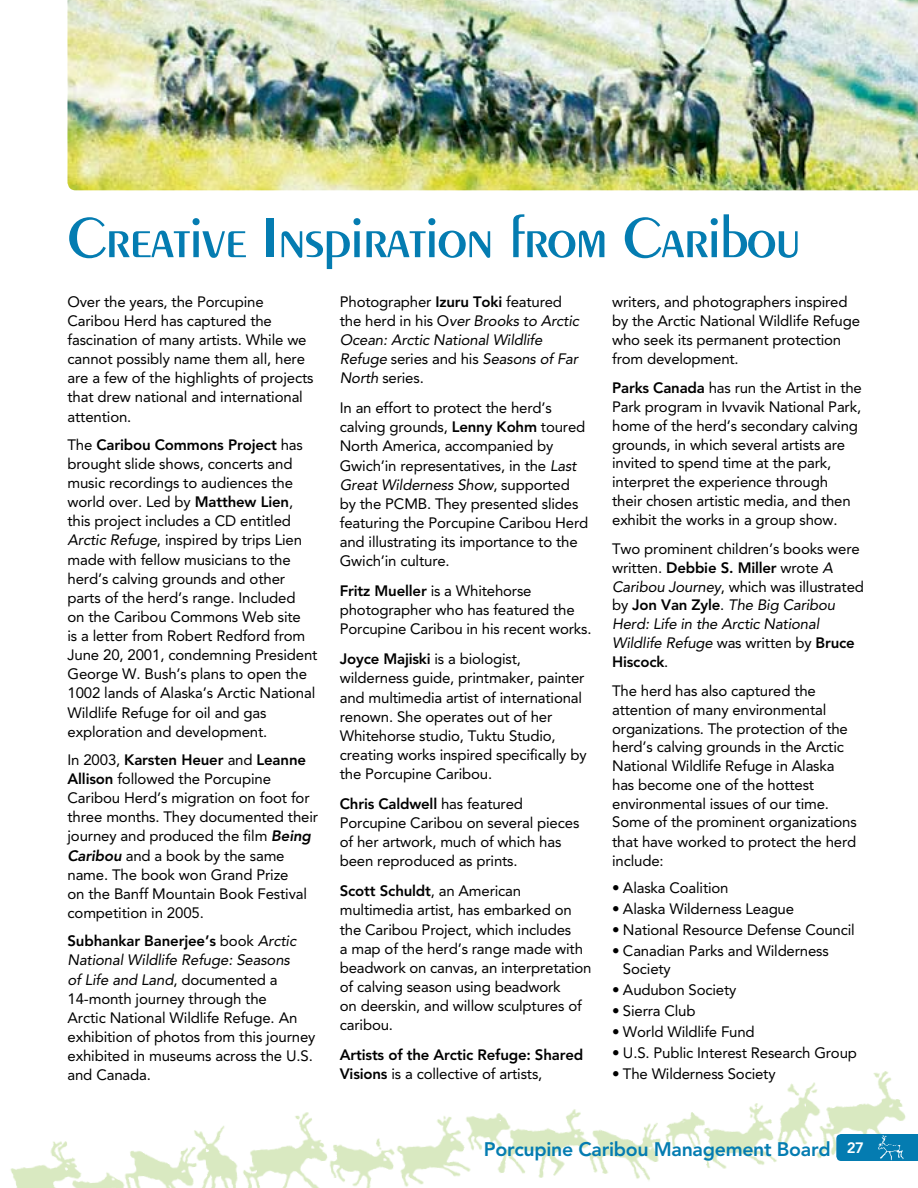
<style>
.page{position:relative;width:918px;height:1188px;background:#fff}
.page>*{position:absolute;margin:0;border:0;box-sizing:border-box;transform-origin:0 0}
.t1{font:600 60px "Peignot";letter-spacing:-.01em;color:#047cb1}
.t2{font:800 19.5px "Avenir";letter-spacing:-.015em;color:#047cb1}
.t3{font:15px/19.2px "Avenir";letter-spacing:-.01em;color:#000}
.t4{font:italic 15px/19.2px "Avenir";letter-spacing:-.01em;color:#000}
.t5{font:800 15px/19.2px "Avenir";letter-spacing:-.01em;color:#000}
.s1{font-weight:800}
.s2{font-style:italic}
.s3{font-weight:800;font-style:italic}
.s4{font-style:normal}
.s5{font-weight:800;font-style:normal}
.s6{font-weight:400}
.s7{font-size:15px;color:#fff}
</style>
<div class="page">
<img style="left:68px;top:0;width:850px;height:190px">
<img style="left:10px;top:1071px;width:896px;height:117px">
<div style="left:836px;top:1134px;width:82px;height:27px;background:#047cb1"></div>
<img style="left:878px;top:1134px;width:26px;height:26px">
<h1 class="t1" style="left:68px;top:202px;width:735px">Creative Inspiration from Caribou</h1>
<p class="t3" style="left:68px;top:292px;width:248px">Over the years, the Porcupine<br>Caribou Herd has captured the fascination of many artists. While we cannot possibly name them all, here are a few of the highlights of projects that drew national and international attention.</p>
<p class="t3" style="left:68px;top:435px;width:252px">The <span class="s1">Caribou Commons Project</span> has brought slide shows, concerts and music recordings to audiences the world over. Led by <span class="s1">Matthew Lien</span>, this project includes a CD entitled <span class="s2">Arctic Refuge</span>, inspired by trips Lien made with fellow musicians to the herd’s calving grounds and other parts of the herd’s range. Included<br>on the Caribou Commons Web site<br>is a letter from Robert Redford from June 20, 2001, condemning President George W. Bush’s plans to open the 1002 lands of Alaska’s Arctic National Wildlife Refuge for oil and gas exploration and development.</p>
<p class="t3" style="left:68px;top:750px;width:252px">In 2003, <span class="s1">Karsten Heuer</span> and <span class="s1">Leanne<br>Allison</span> followed the Porcupine<br>Caribou Herd’s migration on foot for three months. They documented their journey and produced the film <span class="s3">Being<br>Caribou</span> and a book by the same name. The book won Grand Prize<br>on the Banff Mountain Book Festival competition in 2005.</p>
<p class="t3" style="left:68px;top:932px;width:249px"><span class="s1">Subhankar Banerjee’s</span> book <span class="s2">Arctic<br>National Wildlife Refuge: Seasons<br>of Life and Land</span>, documented a<br>14-month journey through the<br>Arctic National Wildlife Refuge. An exhibition of photos from this journey exhibited in museums across the U.S. and Canada.</p>
<p class="t4" style="left:340px;top:292px;width:241px"><span class="s4">Photographer</span> <span class="s5">Izuru Toki</span> <span class="s4">featured the herd in his O</span>ver Brooks to Arctic<br>Ocean: Arctic National Wildlife<br>Refuge <span class="s4">series and his</span> Seasons of Far<br>North <span class="s4">series.</span></p>
<p class="t3" style="left:340px;top:398px;width:250px">In an effort to protect the herd’s calving grounds, <span class="s1">Lenny Kohm</span> toured North America, accompanied by Gwich’in representatives, in the <span class="s2">Last Great Wilderness Show</span>, supported by the PCMB. They presented slides featuring the Porcupine Caribou Herd and illustrating its importance to the Gwich’in culture.</p>
<p class="t3" style="left:340px;top:581px;width:253px"><span class="s1">Fritz Mueller</span> is a Whitehorse photographer who has featured the<br>Porcupine Caribou in his recent works.</p>
<p class="t3" style="left:340px;top:650px;width:248px"><span class="s1">Joyce Majiski</span> is a biologist, wilderness guide, printmaker, painter and multimedia artist of international renown. She operates out of her Whitehorse studio, Tuktu Studio, creating works inspired specifically by the Porcupine Caribou.</p>
<p class="t3" style="left:340px;top:794px;width:241px"><span class="s1">Chris Caldwell</span> has featured<br>Porcupine Caribou on several pieces of her artwork, much of which has been reproduced as prints.</p>
<p class="t3" style="left:340px;top:882px;width:253px"><span class="s1">Scott Schuldt</span>, an American multimedia artist, has embarked on the Caribou Project, which includes<br>a map of the herd’s range made with beadwork on canvas, an interpretation of calving season using beadwork<br>on deerskin, and willow sculptures of caribou.</p>
<p class="t5" style="left:340px;top:1045px;width:245px">Artists of the Arctic Refuge: Shared<br>Visions <span class="s6">is a collective of artists,</span></p>
<p class="t3" style="left:612px;top:292px;width:249px">writers, and photographers inspired by the Arctic National Wildlife Refuge who seek its permanent protection from development.</p>
<p class="t3" style="left:612px;top:379px;width:251px;line-height:18.8px"><span class="s1">Parks Canada</span> has run the Artist in the Park program in Ivvavik National Park, home of the herd’s secondary calving grounds, in which several artists are invited to spend time at the park, interpret the experience through their chosen artistic media, and then exhibit the works in a group show.</p>
<p class="t3" style="left:612px;top:540px;width:253px;line-height:18.8px">Two prominent children’s books were written. <span class="s1">Debbie S. Miller</span> wrote <span class="s2">A<br>Caribou Journey</span>, which was illustrated by <span class="s1">Jon Van Zyle</span>. <span class="s2">The Big Caribou<br>Herd: Life in the Arctic National<br>Wildlife Refuge</span> was written by <span class="s1">Bruce<br>Hiscock</span>.</p>
<p class="t3" style="left:612px;top:682px;width:246px">The herd has also captured the attention of many environmental organizations. The protection of the herd’s calving grounds in the Arctic<br>National Wildlife Refuge in Alaska has become one of the hottest environmental issues of our time.<br>Some of the prominent organizations that have worked to protect the herd include:</p>
<p class="t3" style="left:612px;top:878px;width:118px">• Alaska Coalition</p>
<p class="t3" style="left:612px;top:899px;width:183px">• Alaska Wilderness League</p>
<p class="t3" style="left:612px;top:920px;width:244px">• National Resource Defense Council</p>
<p class="t3" style="left:623px;top:941px;width:207px;line-height:18.8px;text-indent:-11px">• Canadian Parks and Wilderness<br>Society</p>
<p class="t3" style="left:612px;top:981px;width:126px">• Audubon Society</p>
<p class="t3" style="left:612px;top:1001px;width:85px">• Sierra Club</p>
<p class="t3" style="left:612px;top:1022px;width:144px">• World Wildlife Fund</p>
<p class="t3" style="left:612px;top:1043px;width:246px">• U.S. Public Interest Research Group</p>
<p class="t3" style="left:612px;top:1064px;width:165px">• The Wilderness Society</p>
<h2 class="t2" style="left:484px;top:1138px;width:372px">Porcupine Caribou Management Board <span class="s7">27</span></h2>
</div>
